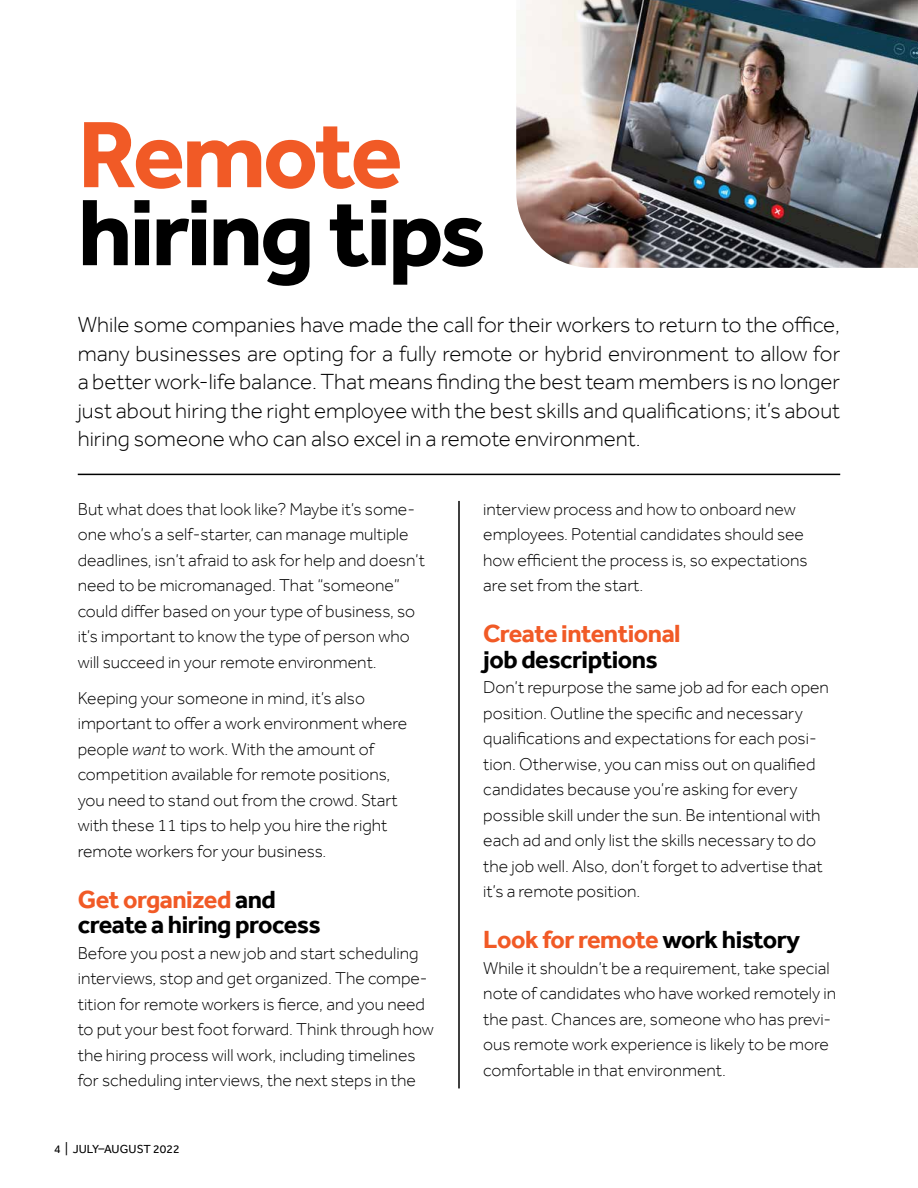
<style>
.page{position:relative;width:918px;height:1188px;background:#fff}
.page>*{position:absolute;margin:0;border:0;box-sizing:border-box;transform-origin:0 0}
.t1{font:700 97.5px "Effra";letter-spacing:-.03em;color:#000}
.t2{font:700 97.5px "Effra";letter-spacing:-.035em;color:#f15a26}
.t3{font:700 25.5px/25.5px "Effra";letter-spacing:-.02em;color:#000}
.t4{font:700 25.5px "Effra";letter-spacing:-.02em;color:#f15a26}
.t5{font:300 22.5px/28.5px "Effra";color:#000;text-align:justify}
.t6{font:300 17.7px/25.5px "Effra";color:#000}
.t7{font:12px "Effra";letter-spacing:.01em;color:#000}
.s1{font-style:italic}
.s2{color:#f15a26}
.s3{font-size:13.2px}
.s4{color:#000}
</style>
<div class="page">
<img style="left:516px;top:0;width:402px;height:268px">
<hr style="left:458px;top:501px;width:2px;height:587px;background:#000">
<hr style="left:78px;top:474px;width:762px;height:1px;background:#000">
<h1 class="t2" style="left:78px;top:97px;width:326px">Remote</h1>
<h1 class="t1" style="left:78px;top:175px;width:410px">hiring tips</h1>
<p class="t5" style="left:78px;top:310px;width:764px">While some companies have made the call for their workers to return to the office, many businesses are opting for a fully remote or hybrid environment to allow for a better work-life balance. That means finding the best team members is no longer just about hiring the right employee with the best skills and qualifications; it’s about hiring someone who can also excel in a remote environment.</p>
<p class="t6" style="left:78px;top:496px;width:349px">But what does that look like? Maybe it’s some&shy;one who’s a self-starter, can manage multiple deadlines, isn’t afraid to ask for help and doesn’t need to be micromanaged. That “someone” could differ based on your type of business, so it’s important to know the type of person who will succeed in your remote environment.</p>
<p class="t6" style="left:78px;top:685px;width:331px">Keeping your someone in mind, it’s also important to offer a work environment where people <span class="s1">want</span> to work. With the amount of competition available for remote positions, you need to stand out from the crowd. Start with these 11 tips to help you hire the right remote workers for your business.</p>
<h2 class="t3" style="left:78px;top:886px;width:245px"><span class="s2">Get organized</span> and create a hiring process</h2>
<p class="t6" style="left:78px;top:940px;width:358px">Before you post a new job and start scheduling interviews, stop and get organized. The compe&shy;tition for remote workers is fierce, and you need to put your best foot forward. Think through how the hiring process will work, including timelines for scheduling interviews, the next steps in the</p>
<p class="t7" style="left:54px;top:1141px;width:127px">4 <span class="s3">|</span> JULY–AUGUST 2022</p>
<p class="t6" style="left:483px;top:496px;width:326px">interview process and how to onboard new employees. Potential candidates should see how efficient the process is, so expectations are set from the start.</p>
<h2 class="t4" style="left:483px;top:619px;width:199px">Create intentional</h2>
<h2 class="t3" style="left:483px;top:646px;width:176px">job descriptions</h2>
<p class="t6" style="left:483px;top:675px;width:347px">Don’t repurpose the same job ad for each open position. Outline the specific and necessary qualifications and expectations for each posi&shy;tion. Otherwise, you can miss out on qualified candidates because you’re asking for every possible skill under the sun. Be intentional with each ad and only list the skills necessary to do the job well. Also, don’t forget to advertise that it’s a remote position.</p>
<h2 class="t4" style="left:483px;top:925px;width:319px">Look for remote <span class="s4">work history</span></h2>
<p class="t6" style="left:483px;top:955px;width:354px">While it shouldn’t be a requirement, take special note of candidates who have worked remotely in the past. Chances are, someone who has previ&shy;ous remote work experience is likely to be more comfortable in that environment.</p>
</div>
